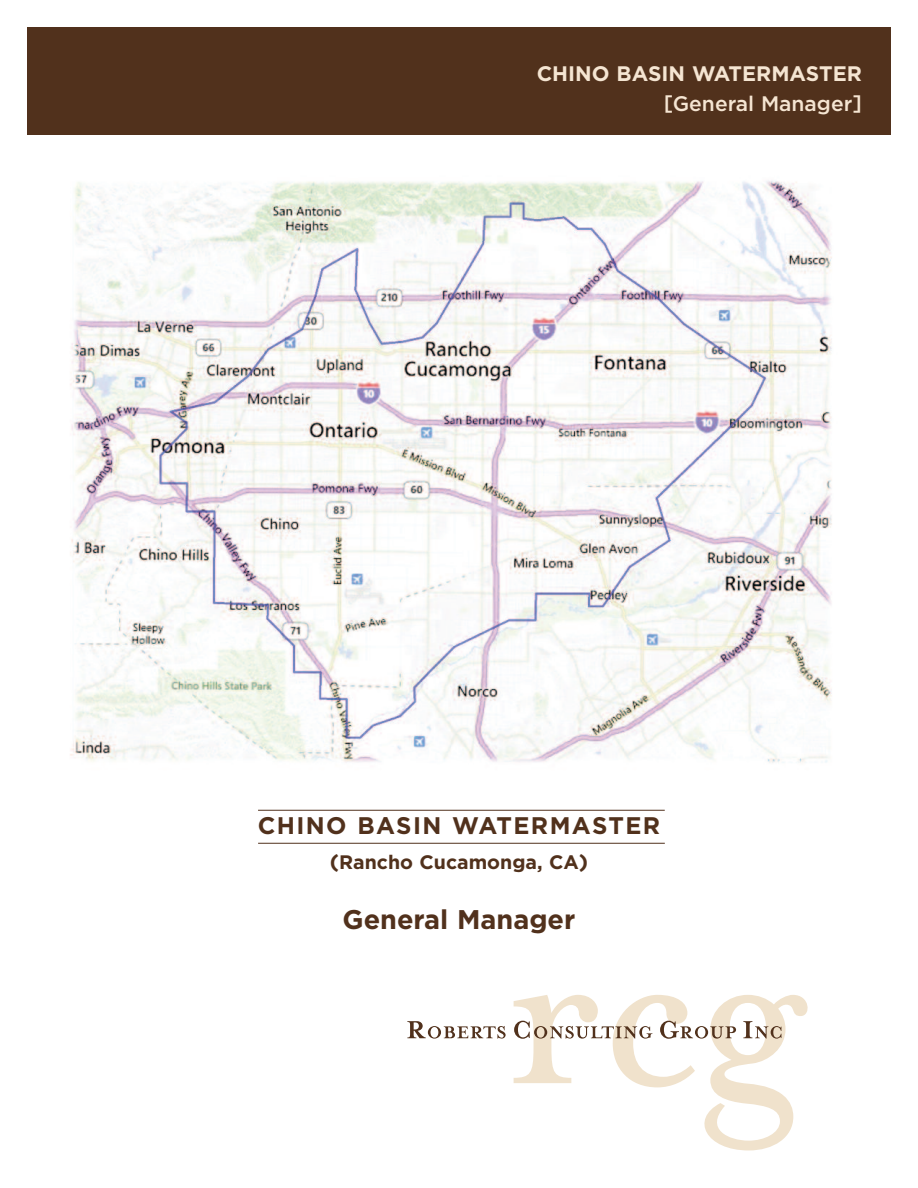
<style>
.page{position:relative;width:918px;height:1188px;background:#fff}
.page>*{position:absolute;margin:0;border:0;box-sizing:border-box;transform-origin:0 0}
.t1{font:700 27px "Gotham";color:#51311c}
.t2{font:700 24px "Gotham";letter-spacing:.06em;color:#51311c}
.t3{font:700 21px "Gotham";color:#f5e5d2}
.t4{font:500 21px "Gotham";color:#f5e5d2}
.t5{font:700 19.5px "Gotham";color:#51311c}
.s1{font-size:21px}
</style>
<div class="page">
<img style="left:70px;top:180px;width:762px;height:583px">
<svg style="left:407px;top:1021px;width:99px;height:18px"></svg>
<svg style="left:514px;top:995px;width:294px;height:155px"></svg>
<div style="left:27px;top:27px;width:863px;height:108px;background:#51311c"></div>
<hr style="left:258px;top:810px;width:407px;height:1px;background:#51311c">
<hr style="left:258px;top:843px;width:407px;height:1px;background:#51311c">
<p class="t3" style="left:537px;top:61px;width:327px">CHINO BASIN WATERMASTER</p>
<p class="t4" style="left:664px;top:91px;width:200px">[General Manager]</p>
<p class="t2" style="left:258px;top:812px;width:404px">CHINO BASIN WATERMASTER</p>
<p class="t5" style="left:330px;top:851px;width:260px"><span class="s1">(</span>Rancho Cucamonga, CA<span class="s1">)</span></p>
<p class="t1" style="left:343px;top:904px;width:234px">General Manager</p>
</div>
